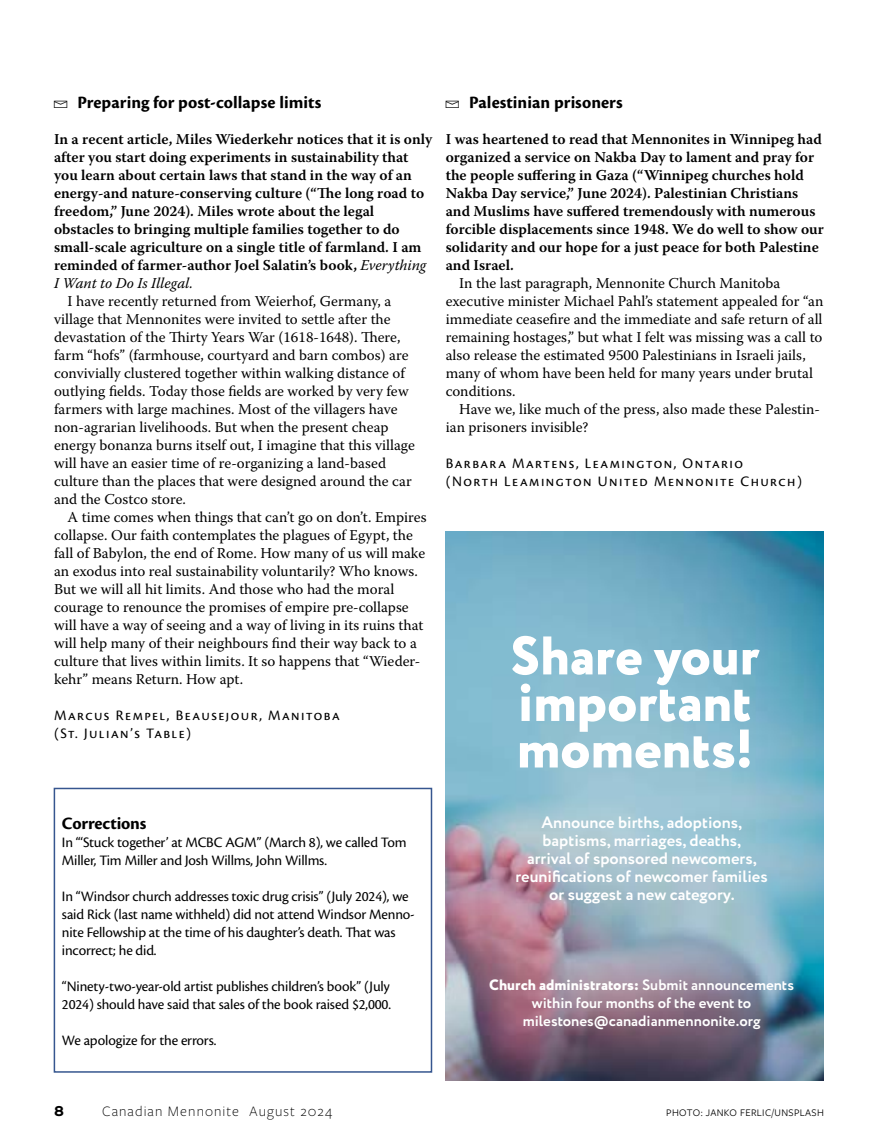
<style>
.page{position:relative;width:878px;height:1148px;background:#fff}
.page>*{position:absolute;margin:0;border:0;box-sizing:border-box;transform-origin:0 0}
.t1{font:800 54.15px/46.5px "Circe";color:#fff}
.t2{font:700 18px "Cronos Pro";letter-spacing:.005em;color:#000}
.t3{font:700 16.5px/18px "Circe";color:#fff;text-align:center}
.t4{font:700 16.5px "Bicyclette";color:#000}
.t5{font:15px/18px "Warnock Pro";color:#000}
.t6{font:600 15px/18px "Warnock Pro";color:#000}
.t7{font:15px/18px "Cronos Pro";letter-spacing:-.01em;color:#000}
.t8{font:15px/18px "Cronos Pro";letter-spacing:.09em;color:#000}
.t9{font:700 15px/18px "Circe";color:#fff;text-align:center}
.t10{font:300 15px "Freight Sans Pro";letter-spacing:.07em;color:#000}
.t11{font:10.5px "Freight Sans Pro";letter-spacing:.03em;color:#000}
.s1{font-family:"Canadian Mennonite";font-weight:400;font-size:15px}
.s2{font-weight:400;font-style:italic}
.s3{font-weight:800}
</style>
<div class="page">
<div style="left:54px;top:787px;width:378px;height:285px;border:2px solid #36568f"></div>
<img style="left:446px;top:531px;width:378px;height:549px">
<p class="t2" style="left:54px;top:92px;width:269px"><span class="s1">L</span> Preparing for post-collapse limits</p>
<p class="t6" style="left:54px;top:130px;width:379px">In a recent article, Miles Wiederkehr notices that it is only after you start doing experiments in sustainability that you learn about certain laws that stand in the way of an energy-and nature-conserving culture (“The long road to freedom,” June 2024). Miles wrote about the legal obstacles to bringing multiple families together to do small-scale agriculture on a single title of farmland. I am reminded of farmer-author Joel Salatin’s book, <span class="s2">Everything I Want to Do Is Illegal.</span></p>
<p class="t5" style="left:54px;top:292px;width:362px;text-indent:14px">I have recently returned from Weierhof, Germany, a village that Mennonites were invited to settle after the devastation of the Thirty Years War (1618-1648). There, farm “hofs” (farmhouse, courtyard and barn combos) are convivially clustered together within walking distance of outlying fields. Today those fields are worked by very few farmers with large machines. Most of the villagers have non-agrarian livelihoods. But when the present cheap energy bonanza burns itself out, I imagine that this village will have an easier time of re-organizing a land-based culture than the places that were designed around the car and the Costco store.</p>
<p class="t5" style="left:54px;top:508px;width:374px;text-indent:14px">A time comes when things that can’t go on don’t. Empires collapse. Our faith contemplates the plagues of Egypt, the fall of Babylon, the end of Rome. How many of us will make an exodus into real sustainability voluntarily? Who knows.<br>But we will all hit limits. And those who had the moral courage to renounce the promises of empire pre-collapse will have a way of seeing and a way of living in its ruins that will help many of their neighbours find their way back to a culture that lives within limits. It so happens that “Wieder&shy;kehr” means Return. How apt.</p>
<p class="t8" style="left:54px;top:706px;width:287px">Marcus Rempel, Beausejour, Manitoba (St. Julian’s Table)</p>
<p class="t2" style="left:446px;top:92px;width:178px"><span class="s1">L</span> Palestinian prisoners</p>
<p class="t6" style="left:446px;top:130px;width:379px">I was heartened to read that Mennonites in Winnipeg had organized a service on Nakba Day to lament and pray for the people suffering in Gaza (“Winnipeg churches hold Nakba Day service,” June 2024). Palestinian Christians and Muslims have suffered tremendously with numerous forcible displacements since 1948. We do well to show our solidarity and our hope for a just peace for both Palestine and Israel.</p>
<p class="t5" style="left:446px;top:274px;width:379px;text-indent:14px">In the last paragraph, Mennonite Church Manitoba executive minister Michael Pahl’s statement appealed for “an immediate ceasefire and the immediate and safe return of all remaining hostages,” but what I felt was missing was a call to also release the estimated 9500 Palestinians in Israeli jails, many of whom have been held for many years under brutal conditions.</p>
<p class="t5" style="left:446px;top:400px;width:376px;text-indent:14px">Have we, like much of the press, also made these Palestin&shy;ian prisoners invisible?</p>
<p class="t8" style="left:446px;top:454px;width:357px">Barbara Martens, Leamington, Ontario<br>(North Leamington United Mennonite Church)</p>
<h1 class="t1" style="left:510px;top:636px;width:251px">Share your important moments!</h1>
<p class="t2" style="left:62px;top:813px;width:86px">Corrections</p>
<p class="t7" style="left:62px;top:833px;width:346px">In “‘Stuck together’ at MCBC AGM” (March 8), we called Tom<br>Miller, Tim Miller and Josh Willms, John Willms.</p>
<p class="t7" style="left:62px;top:887px;width:354px">In “Windsor church addresses toxic drug crisis” (July 2024), we said Rick (last name withheld) did not attend Windsor Menno&shy;nite Fellowship at the time of his daughter’s death. That was incorrect; he did.</p>
<p class="t7" style="left:62px;top:977px;width:330px">“Ninety-two-year-old artist publishes children’s book” (July<br>2024) should have said that sales of the book raised $2,000.</p>
<p class="t8" style="left:62px;top:1031px;width:156px">We apologize for the errors.</p>
<p class="t3" style="left:515px;top:814px;width:254px">Announce births, adoptions, baptisms, marriages, deaths,<br>arrival of sponsored newcomers, reunifications of newcomer families or suggest a new category.</p>
<p class="t9" style="left:489px;top:977px;width:306px"><span class="s3">Church administrators:</span> Submit announcements within four months of the event to milestones@canadianmennonite.org</p>
<p class="t4" style="left:54px;top:1101px;width:11px">8</p>
<p class="t10" style="left:102px;top:1101px;width:231px">Canadian Mennonite August 2024</p>
<p class="t11" style="left:666px;top:1106px;width:159px">PHOTO: JANKO FERLIC/UNSPLASH</p>
</div>
